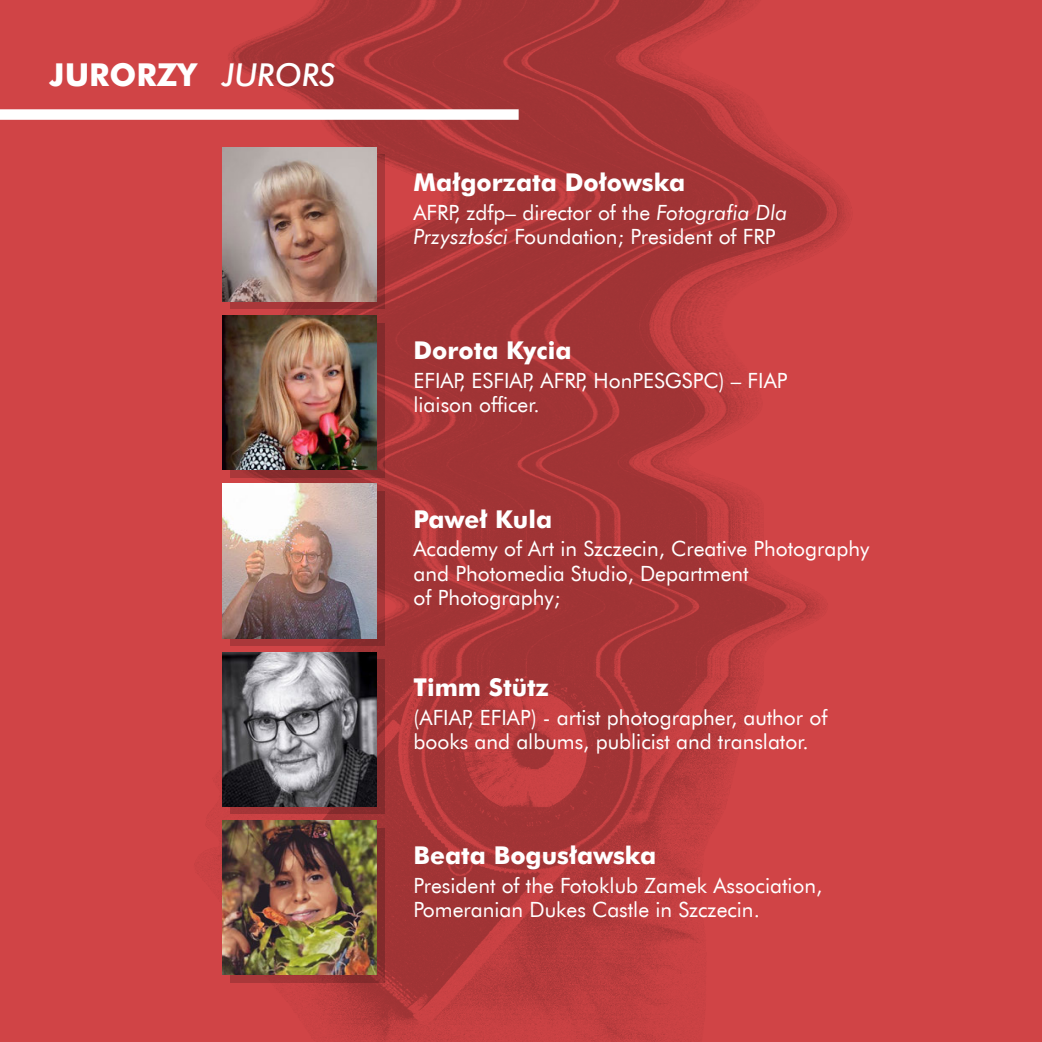
<style>
.page{position:relative;width:1042px;height:1042px;background:#fff}
.page>*{position:absolute;margin:0;border:0;box-sizing:border-box;transform-origin:0 0}
.t1{font:700 31.5px "Futura EU";color:#fff}
.t2{font:italic 31.5px "Futura Md EU";color:#fff}
.t3{font:700 24.5px "Futura EU";color:#fff}
.t4{font:21px/24.5px "Futura EU";color:#fff}
.s1{font-style:italic}
</style>
<div class="page">
<img style="left:0;top:0;width:1036px;height:1042px">
<div style="left:1036px;top:0;width:6px;height:1042px;background:#d04446"></div>
<div style="left:0;top:109px;width:519px;height:11px;background:#fff"></div>
<svg style="left:230px;top:660px;width:154px;height:154px;fill:#862b2d"></svg>
<svg style="left:230px;top:491px;width:154px;height:154px;fill:#893233"></svg>
<svg style="left:230px;top:323px;width:154px;height:154px;fill:#832b2c"></svg>
<svg style="left:230px;top:155px;width:154px;height:154px;fill:#a4383a"></svg>
<img style="left:222px;top:652px;width:154px;height:154px">
<img style="left:222px;top:484px;width:154px;height:154px">
<img style="left:222px;top:147px;width:154px;height:154px">
<svg style="left:230px;top:828px;width:154px;height:154px;fill:#872d2e"></svg>
<img style="left:222px;top:820px;width:154px;height:154px">
<img style="left:222px;top:315px;width:154px;height:155px">
<h1 class="t1" style="left:50px;top:55px;width:149px">JURORZY</h1>
<h1 class="t2" style="left:222px;top:56px;width:115px">JURORS</h1>
<p class="t3" style="left:413px;top:167px;width:273px">Małgorzata Dołowska</p>
<p class="t4" style="left:413px;top:200px;width:375px">AFRP, zdfp– director of the <span class="s1">Fotografia Dla<br>Przyszłości</span> Foundation; President of FRP</p>
<p class="t3" style="left:413px;top:335px;width:160px">Dorota Kycia</p>
<p class="t4" style="left:413px;top:369px;width:375px">EFIAP, ESFIAP, AFRP, HonPESGSPC) – FIAP liaison officer.</p>
<p class="t3" style="left:413px;top:504px;width:140px">Paweł Kula</p>
<p class="t4" style="left:413px;top:537px;width:457px">Academy of Art in Szczecin, Creative Photography and Photomedia Studio, Department<br>of Photography;</p>
<p class="t3" style="left:413px;top:672px;width:137px">Timm Stütz</p>
<p class="t4" style="left:413px;top:705px;width:415px">(AFIAP, EFIAP) - artist photographer, author of books and albums, publicist and translator.</p>
<p class="t3" style="left:413px;top:840px;width:244px">Beata Bogusławska</p>
<p class="t4" style="left:413px;top:874px;width:410px">President of the Fotoklub Zamek Association,<br>Pomeranian Dukes Castle in Szczecin.</p>
</div>
